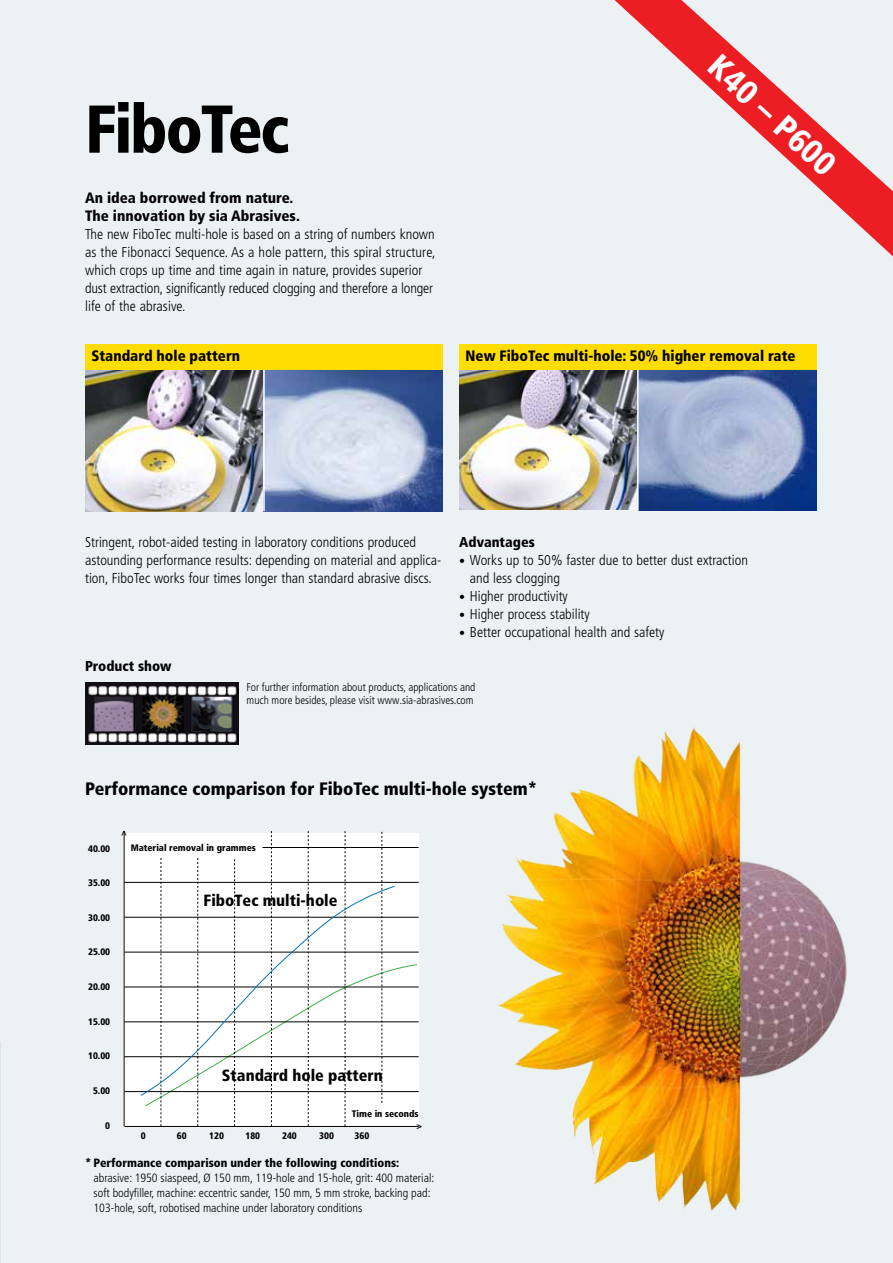
<style>
.page{position:relative;width:893px;height:1263px;background:#ecf1f3}
.page>*{position:absolute;margin:0;border:0;box-sizing:border-box;transform-origin:0 0}
.t1{font:900 condensed 67.5px "Frutiger LT Pro";letter-spacing:-.035em;color:#000}
.t2{font:900 condensed 33px "Frutiger LT Pro";color:#fff}
.t3{font:900 condensed 18px "Frutiger LT Pro";color:#000}
.t4{font:900 condensed 16.2px "Frutiger LT Pro";color:#000}
.t5{font:900 condensed 15px/18px "Frutiger LT Pro";color:#000}
.t6{font:300 condensed 14.25px/18px "Frutiger LT Pro";color:#000}
.t7{font:900 condensed 14.25px "Frutiger LT Pro";color:#000}
.t8{font:300 condensed 12px/15px "Frutiger LT Pro";color:#000}
.t9{font:900 condensed 12px "Frutiger LT Pro";color:#000}
.t10{font:300 condensed 11.25px/13.5px "Frutiger LT Pro";color:#000}
.t11{font:900 condensed 9.45px "Frutiger LT Pro";color:#000}
.s1{font-size:12px}
</style>
<div class="page">
<svg style="left:615px;top:0;width:278px;height:256px"></svg>
<img style="left:498px;top:727px;width:348px;height:484px">
<img style="left:85px;top:682px;width:153px;height:63px">
<img style="left:85px;top:371px;width:357px;height:140px">
<img style="left:459px;top:370px;width:357px;height:140px">
<div style="left:124px;top:833px;width:295px;height:292px;background:#fff"></div>
<div style="left:85px;top:344px;width:357px;height:26px;background:#fd0"></div>
<div style="left:459px;top:344px;width:357px;height:26px;background:#fd0"></div>
<hr style="left:263px;top:370px;width:2px;height:141px;background:#fff">
<hr style="left:637px;top:370px;width:2px;height:141px;background:#fff">
<hr style="left:124px;top:1091px;width:295px;height:1px;background:#000">
<hr style="left:124px;top:1056px;width:295px;height:1px;background:#000">
<hr style="left:124px;top:1021px;width:295px;height:1px;background:#000">
<hr style="left:124px;top:987px;width:295px;height:1px;background:#000">
<hr style="left:124px;top:952px;width:295px;height:1px;background:#000">
<hr style="left:124px;top:917px;width:295px;height:1px;background:#000">
<hr style="left:124px;top:882px;width:295px;height:1px;background:#000">
<hr style="left:262px;top:847px;width:157px;height:1px;background:#000">
<hr style="left:124px;top:1126px;width:295px;height:1px;background:#000">
<hr style="left:124px;top:831px;width:1px;height:295px;background:#000">
<svg style="left:140px;top:831px;width:278px;height:295px"></svg>
<h1 class="t1" style="left:85px;top:89px;width:206px">FiboTec</h1>
<p class="t5" style="left:85px;top:188px;width:216px">An idea borrowed from nature.<br>The innovation by sia Abrasives.</p>
<p class="t6" style="left:85px;top:225px;width:352px">The new FiboTec multi-hole is based on a string of numbers known as the Fibonacci Sequence. As a hole pattern, this spiral structure, which crops up time and time again in nature, provides superior dust extraction, significantly reduced clogging and therefore a longer life of the abrasive.</p>
<h2 class="t2" style="left:727px;top:46px;width:161px;rotate:43deg">K40 – P600</h2>
<p class="t5" style="left:91px;top:347px;width:150px">Standard hole pattern</p>
<p class="t5" style="left:466px;top:347px;width:331px">New FiboTec multi-hole: 50% higher removal rate</p>
<p class="t6" style="left:85px;top:533px;width:358px">Stringent, robot-aided testing in laboratory conditions produced astounding performance results: depending on material and applica&shy;tion, FiboTec works four times longer than standard abrasive discs.</p>
<p class="t7" style="left:85px;top:657px;width:88px">Product show</p>
<p class="t7" style="left:459px;top:533px;width:77px">Advantages</p>
<p class="t6" style="left:470px;top:551px;width:280px;text-indent:-11px"><span class="s1">•</span> Works up to 50% faster due to better dust extraction and less clogging</p>
<p class="t6" style="left:459px;top:587px;width:110px"><span class="s1">•</span> Higher productivity</p>
<p class="t6" style="left:459px;top:605px;width:132px"><span class="s1">•</span> Higher process stability</p>
<p class="t6" style="left:459px;top:623px;width:207px"><span class="s1">•</span> Better occupational health and safety</p>
<p class="t10" style="left:247px;top:680px;width:230px">For further information about products, applications and much more besides, please visit www.sia-abrasives.com</p>
<p class="t3" style="left:85px;top:778px;width:454px">Performance comparison for FiboTec multi-hole system*</p>
<p class="t11" style="left:88px;top:842px;width:24px">40.00</p>
<p class="t11" style="left:88px;top:877px;width:24px">35.00</p>
<p class="t11" style="left:88px;top:912px;width:24px">30.00</p>
<p class="t11" style="left:88px;top:946px;width:24px">25.00</p>
<p class="t11" style="left:88px;top:981px;width:24px">20.00</p>
<p class="t11" style="left:88px;top:1016px;width:24px">15.00</p>
<p class="t11" style="left:88px;top:1050px;width:24px">10.00</p>
<p class="t11" style="left:93px;top:1085px;width:19px">5.00</p>
<p class="t11" style="left:105px;top:1120px;width:6px">0</p>
<p class="t11" style="left:118px;top:836px;width:7px;rotate:-90deg">&gt;</p>
<p class="t11" style="left:131px;top:842px;width:127px">Material removal in grammes</p>
<p class="t4" style="left:204px;top:890px;width:135px">FiboTec multi-hole</p>
<p class="t4" style="left:222px;top:1066px;width:162px">Standard hole pattern</p>
<p class="t11" style="left:352px;top:1108px;width:68px">Time in seconds</p>
<p class="t11" style="left:141px;top:1130px;width:6px">0</p>
<p class="t11" style="left:177px;top:1130px;width:11px">60</p>
<p class="t11" style="left:209px;top:1130px;width:16px">120</p>
<p class="t11" style="left:245px;top:1130px;width:16px">180</p>
<p class="t11" style="left:282px;top:1130px;width:16px">240</p>
<p class="t11" style="left:319px;top:1130px;width:16px">300</p>
<p class="t11" style="left:354px;top:1130px;width:16px">360</p>
<p class="t11" style="left:417px;top:1120px;width:7px">&gt;</p>
<p class="t9" style="left:85px;top:1155px;width:316px">* Performance comparison under the following conditions:</p>
<p class="t8" style="left:94px;top:1170px;width:342px">abrasive: 1950 siaspeed, Ø 150 mm, 119-hole and 15-hole, grit: 400 material: soft bodyfiller, machine: eccentric sander, 150 mm, 5 mm stroke, backing pad:<br>103-hole, soft, robotised machine under laboratory conditions</p>
</div>
